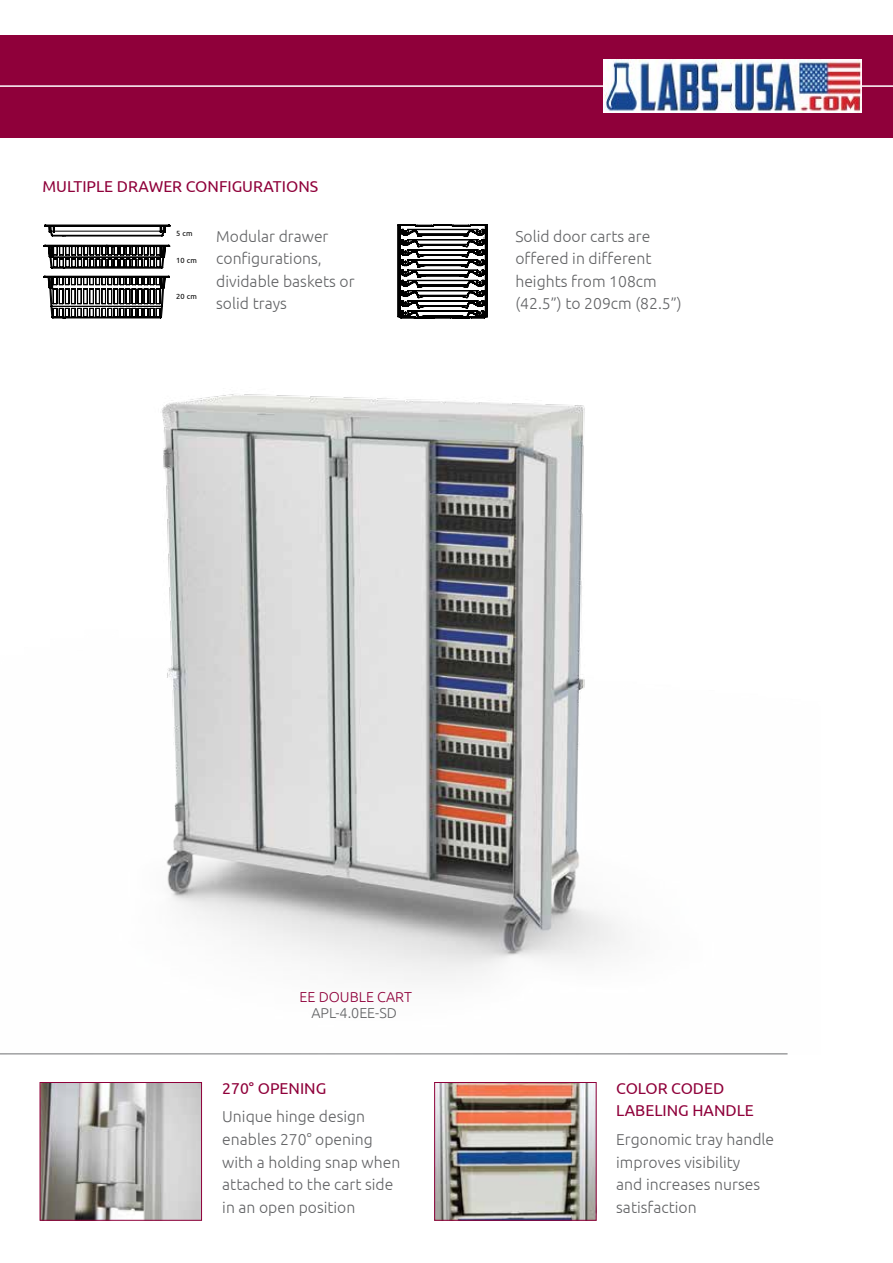
<style>
.page{position:relative;width:893px;height:1263px;background:#fff}
.page>*{position:absolute;margin:0;border:0;box-sizing:border-box;transform-origin:0 0}
.t1{font:300 15.75px/22.5px "Ubuntu";color:#636466}
.t2{font:15.75px/22.5px "Ubuntu";color:#8f003a}
.t3{font:300 14.4px "Ubuntu";color:#8f003a}
.t4{font:300 14.4px "Ubuntu";color:#636466}
.t5{font:7.5px "Ubuntu";letter-spacing:.025em;color:#000}
</style>
<div class="page">
<img style="left:436px;top:1084px;width:158px;height:134px">
<div style="left:434px;top:1082px;width:162px;height:138px;border:1px solid #8f003a"></div>
<div style="left:0;top:35px;width:893px;height:102px;background:#8f003a"></div>
<hr style="left:850px;top:85px;width:43px;height:2px;background:#fff">
<hr style="left:0;top:85px;width:716px;height:2px;background:#fff">
<img style="left:0;top:312px;width:788px;height:743px">
<img style="left:42px;top:1084px;width:158px;height:134px">
<div style="left:40px;top:1082px;width:162px;height:138px;border:1px solid #8f003a"></div>
<svg style="left:44px;top:225px;width:126px;height:93px"></svg>
<svg style="left:398px;top:225px;width:89px;height:93px"></svg>
<img style="left:604px;top:60px;width:258px;height:53px">
<p class="t2" style="left:43px;top:175px;width:277px">MULTIPLE DRAWER CONFIGURATIONS</p>
<p class="t1" style="left:216px;top:224px;width:140px">Modular drawer configurations, dividable baskets or solid trays</p>
<p class="t5" style="left:176px;top:229px;width:18px">5 cm</p>
<p class="t5" style="left:176px;top:256px;width:22px">10 cm</p>
<p class="t5" style="left:176px;top:292px;width:22px">20 cm</p>
<p class="t1" style="left:515px;top:224px;width:168px">Solid door carts are offered in different heights from 108cm (42.5”) to 209cm (82.5”)</p>
<p class="t3" style="left:299px;top:988px;width:114px">EE DOUBLE CART</p>
<p class="t4" style="left:311px;top:1004px;width:87px">APL-4.0EE-SD</p>
<p class="t2" style="left:222px;top:1076px;width:106px">270° OPENING</p>
<p class="t1" style="left:222px;top:1105px;width:180px">Unique hinge design enables 270° opening with a holding snap when attached to the cart side in an open position</p>
<p class="t2" style="left:616px;top:1076px;width:139px">COLOR CODED<br>LABELING HANDLE</p>
<p class="t1" style="left:616px;top:1128px;width:159px">Ergonomic tray handle improves visibility<br>and increases nurses satisfaction</p>
</div>
